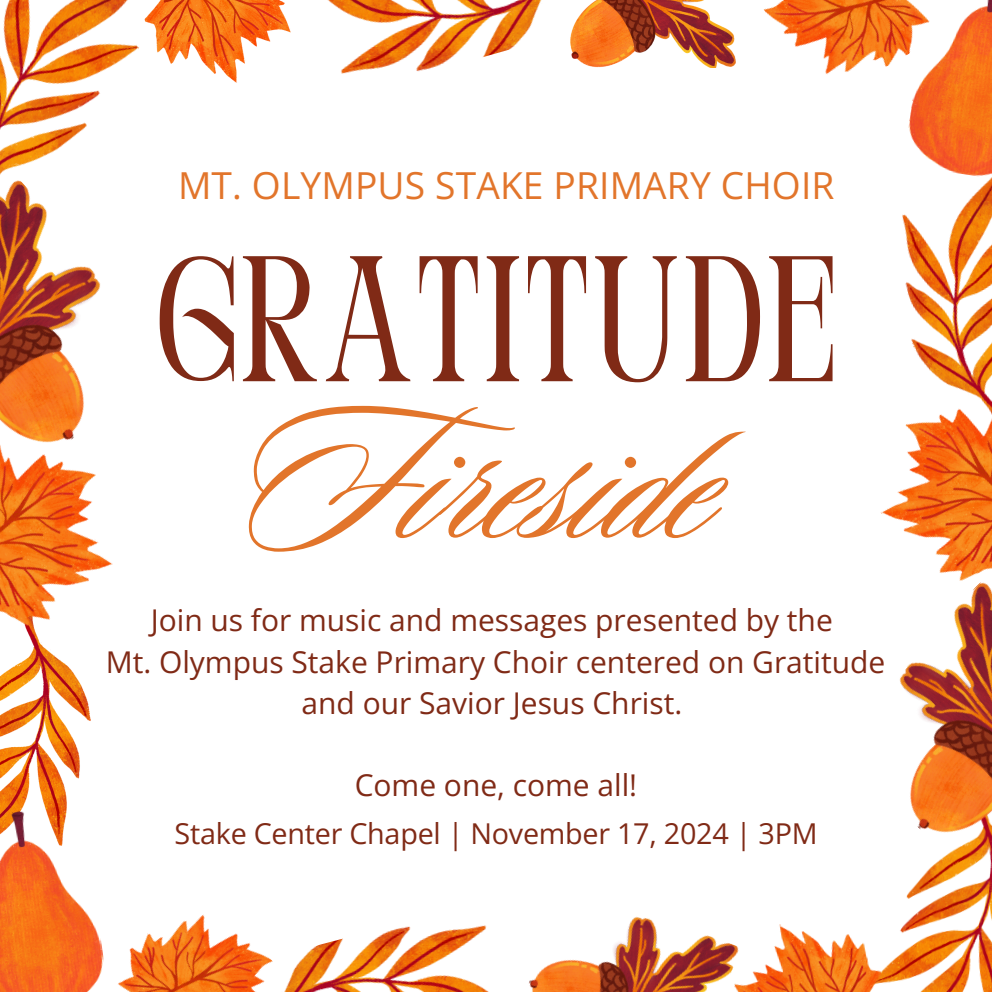
<style>
.page{position:relative;width:992px;height:992px;background:#fff}
.page>*{position:absolute;margin:0;border:0;box-sizing:border-box;transform-origin:0 0}
.t1{font:198.25px "Sloop Script Pro";letter-spacing:.005em;color:#e2752b}
.t2{font:semi-condensed 178.5px "Perandoryv 2";letter-spacing:.03em;color:#802a16}
.t3{font:37.25px "Open Sans";letter-spacing:.005em;color:#e2752b}
.t4{font:30px/41.2px "Open Sans";color:#802a16;text-align:center}
.t5{font:28.75px "Open Sans";letter-spacing:-.01em;color:#802a16}
</style>
<div class="page">
<img style="left:902px;top:184px;width:90px;height:181px">
<img style="left:0;top:0;width:129px;height:175px">
<img style="left:906px;top:886px;width:86px;height:106px">
<img style="left:0;top:676px;width:91px;height:127px">
<img style="left:0;top:180px;width:101px;height:226px">
<img style="left:0;top:406px;width:113px;height:270px">
<img style="left:908px;top:0;width:84px;height:184px">
<img style="left:0;top:803px;width:81px;height:189px">
<img style="left:899px;top:630px;width:93px;height:256px">
<img style="left:880px;top:365px;width:112px;height:265px">
<img style="left:129px;top:0;width:161px;height:82px">
<img style="left:81px;top:906px;width:140px;height:86px">
<img style="left:221px;top:925px;width:268px;height:67px">
<img style="left:529px;top:916px;width:197px;height:76px">
<img style="left:726px;top:907px;width:186px;height:85px">
<img style="left:327px;top:0;width:244px;height:74px">
<img style="left:571px;top:0;width:165px;height:68px">
<img style="left:763px;top:0;width:206px;height:106px">
<h1 class="t3" style="left:178px;top:159px;width:658px">MT. OLYMPUS STAKE PRIMARY CHOIR</h1>
<p class="t2" style="left:158px;top:247px;width:678px">GRATITUDE</p>
<p class="t1" style="left:238px;top:378px;width:478px">Fireside</p>
<h2 class="t4" style="left:151px;top:599px;width:684px">Join us for music and messages presented by the</h2>
<p class="t4" style="left:106px;top:640px;width:781px">Mt. Olympus Stake Primary Choir centered on Gratitude and our Savior Jesus Christ.</p>
<p class="t4" style="left:355px;top:764px;width:284px">Come one, come all!</p>
<p class="t5" style="left:175px;top:813px;width:644px">Stake Center Chapel | November 17, 2024 | 3PM</p>
</div>
